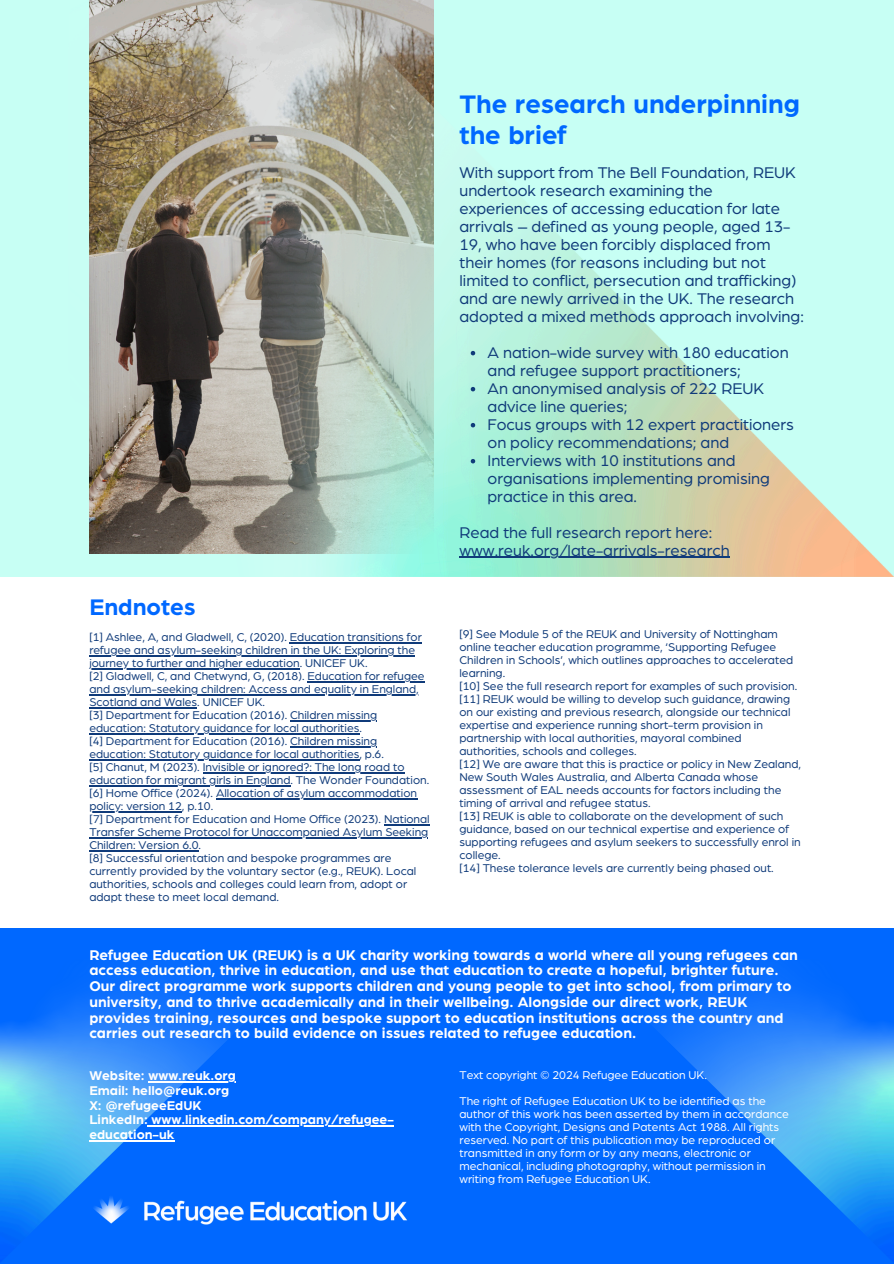
<style>
.page{position:relative;width:894px;height:1264px;background:#fff}
.page>*{position:absolute;margin:0;border:0;box-sizing:border-box;transform-origin:0 0}
.t1{font:700 27px/31.5px "Arboria";color:#0068ff}
.t2{font:700 24px "Arboria";color:#0068ff}
.t3{font:16.5px/18px "Arboria";color:#103b7a}
.t4{font:700 15px/15.8px "Arboria";color:#fff}
.t5{font:700 13.5px/14.7px "Arboria";color:#fff}
.t6{font:12px/13px "Arboria";color:#103b7a}
.t7{font:12px/13px "Arboria";color:#fff}
</style>
<div class="page">
<div style="left:0;top:0;width:893px;height:576px;background:#c7fff4"></div>
<img style="left:69px;top:0;width:824px;height:577px">
<div style="left:0;top:928px;width:893px;height:335px;background:#0068ff"></div>
<img style="left:0;top:979px;width:300px;height:283px">
<img style="left:658px;top:979px;width:235px;height:282px">
<img style="left:51px;top:1170px;width:356px;height:83px">
<svg style="left:470px;top:351px;width:5px;height:4px"></svg>
<svg style="left:470px;top:387px;width:5px;height:4px"></svg>
<svg style="left:470px;top:423px;width:5px;height:4px"></svg>
<svg style="left:470px;top:459px;width:5px;height:4px"></svg>
<hr style="left:459px;top:557px;width:270px;height:1px;background:#103b7a">
<hr style="left:290px;top:642px;width:132px;height:1px;background:#103b7a">
<hr style="left:89px;top:655px;width:326px;height:1px;background:#103b7a">
<hr style="left:89px;top:668px;width:211px;height:1px;background:#103b7a">
<hr style="left:307px;top:681px;width:117px;height:1px;background:#103b7a">
<hr style="left:89px;top:694px;width:329px;height:1px;background:#103b7a">
<hr style="left:89px;top:707px;width:108px;height:1px;background:#103b7a">
<hr style="left:290px;top:720px;width:87px;height:1px;background:#103b7a">
<hr style="left:89px;top:733px;width:270px;height:1px;background:#103b7a">
<hr style="left:290px;top:746px;width:87px;height:1px;background:#103b7a">
<hr style="left:89px;top:759px;width:270px;height:1px;background:#103b7a">
<hr style="left:203px;top:772px;width:201px;height:1px;background:#103b7a">
<hr style="left:89px;top:785px;width:201px;height:1px;background:#103b7a">
<hr style="left:216px;top:798px;width:201px;height:1px;background:#103b7a">
<hr style="left:89px;top:811px;width:93px;height:1px;background:#103b7a">
<hr style="left:384px;top:824px;width:45px;height:1px;background:#103b7a">
<hr style="left:89px;top:837px;width:339px;height:1px;background:#103b7a">
<hr style="left:89px;top:850px;width:109px;height:1px;background:#103b7a">
<hr style="left:148px;top:1081px;width:88px;height:1px;background:#fff">
<hr style="left:148px;top:1125px;width:246px;height:1px;background:#fff">
<hr style="left:89px;top:1139px;width:85px;height:2px;background:#fff">
<p class="t2" style="left:89px;top:595px;width:108px">Endnotes</p>
<p class="t6" style="left:89px;top:631px;width:334px">[1] Ashlee, A, and Gladwell, C, (2020). Education transitions for</p>
<p class="t6" style="left:89px;top:644px;width:327px">refugee and asylum-seeking children in the UK: Exploring the</p>
<p class="t6" style="left:89px;top:657px;width:337px">journey to further and higher education. UNICEF UK.<br>[2] Gladwell, C, and Chetwynd, G, (2018). Education for refugee</p>
<p class="t6" style="left:89px;top:683px;width:331px">and asylum-seeking children: Access and equality in England,<br>Scotland and Wales. UNICEF UK.<br>[3] Department for Education (2016). Children missing</p>
<p class="t6" style="left:89px;top:722px;width:289px">education: Statutory guidance for local authorities. [4] Department for Education (2016). Children missing</p>
<p class="t6" style="left:89px;top:748px;width:316px">education: Statutory guidance for local authorities, p.6.<br>[5] Chanut, M (2023). Invisible or ignored?: The long road to</p>
<p class="t6" style="left:89px;top:774px;width:341px">education for migrant girls in England. The Wonder Foundation. [6] Home Office (2024). Allocation of asylum accommodation</p>
<h4 class="t6" style="left:89px;top:800px;width:342px">policy: version 12, p.10.<br>[7] Department for Education and Home Office (2023). National</h4>
<p class="t6" style="left:89px;top:826px;width:340px">Transfer Scheme Protocol for Unaccompanied Asylum Seeking Children: Version 6.0.<br>[8] Successful orientation and bespoke programmes are currently provided by the voluntary sector (e.g., REUK). Local</p>
<p class="t6" style="left:89px;top:878px;width:319px">authorities, schools and colleges could learn from, adopt or adapt these to meet local demand.</p>
<p class="t1" style="left:459px;top:89px;width:342px">The research underpinning the brief</p>
<p class="t3" style="left:459px;top:163px;width:346px">With support from The Bell Foundation, REUK undertook research examining the experiences of accessing education for late arrivals – defined as young people, aged 13- 19, who have been forcibly displaced from their homes (for reasons including but not limited to conflict, persecution and trafficking) and are newly arrived in the UK. The research adopted a mixed methods approach involving:</p>
<h3 class="t3" style="left:487px;top:343px;width:302px">A nation-wide survey with 180 education and refugee support practitioners;</h3>
<h2 class="t3" style="left:487px;top:379px;width:278px">An anonymised analysis of 222 REUK advice line queries;</h2>
<p class="t3" style="left:487px;top:415px;width:308px">Focus groups with 12 expert practitioners on policy recommendations; and</p>
<p class="t3" style="left:487px;top:451px;width:284px">Interviews with 10 institutions and organisations implementing promising practice in this area.</p>
<p class="t3" style="left:459px;top:523px;width:254px">Read the full research report here:</p>
<p class="t3" style="left:459px;top:541px;width:272px">www.reuk.org/late-arrivals-research</p>
<p class="t6" style="left:459px;top:627px;width:343px">[9] See Module 5 of the REUK and University of Nottingham online teacher education programme, ‘Supporting Refugee Children in Schools’, which outlines approaches to accelerated learning.<br>[10] See the full research report for examples of such provision. [11] REUK would be willing to develop such guidance, drawing on our existing and previous research, alongside our technical expertise and experience running short-term provision in partnership with local authorities, mayoral combined authorities, schools and colleges.<br>[12] We are aware that this is practice or policy in New Zealand, New South Wales Australia, and Alberta Canada whose assessment of EAL needs accounts for factors including the timing of arrival and refugee status.<br>[13] REUK is able to collaborate on the development of such guidance, based on our technical expertise and experience of supporting refugees and asylum seekers to successfully enrol in college.<br>[14] These tolerance levels are currently being phased out.</p>
<h3 class="t4" style="left:89px;top:947px;width:710px">Refugee Education UK (REUK) is a UK charity working towards a world where all young refugees can access education, thrive in education, and use that education to create a hopeful, brighter future.<br>Our direct programme work supports children and young people to get into school, from primary to university, and to thrive academically and in their wellbeing. Alongside our direct work, REUK provides training, resources and bespoke support to education institutions across the country and carries out research to build evidence on issues related to refugee education.</h3>
<p class="t5" style="left:89px;top:1068px;width:306px">Website: www.reuk.org<br>Email: hello@reuk.org<br>X: @refugeeEdUK<br>LinkedIn: www.linkedin.com/company/refugee&shy;education-uk</p>
<p class="t7" style="left:459px;top:1062px;width:308px;line-height:26px">Text copyright © 2024 Refugee Education UK.<br>The right of Refugee Education UK to be identified as the</p>
<p class="t7" style="left:459px;top:1107px;width:331px">author of this work has been asserted by them in accordance with the Copyright, Designs and Patents Act 1988. All rights reserved. No part of this publication may be reproduced or transmitted in any form or by any means, electronic or mechanical, including photography, without permission in writing from Refugee Education UK.</p>
</div>
